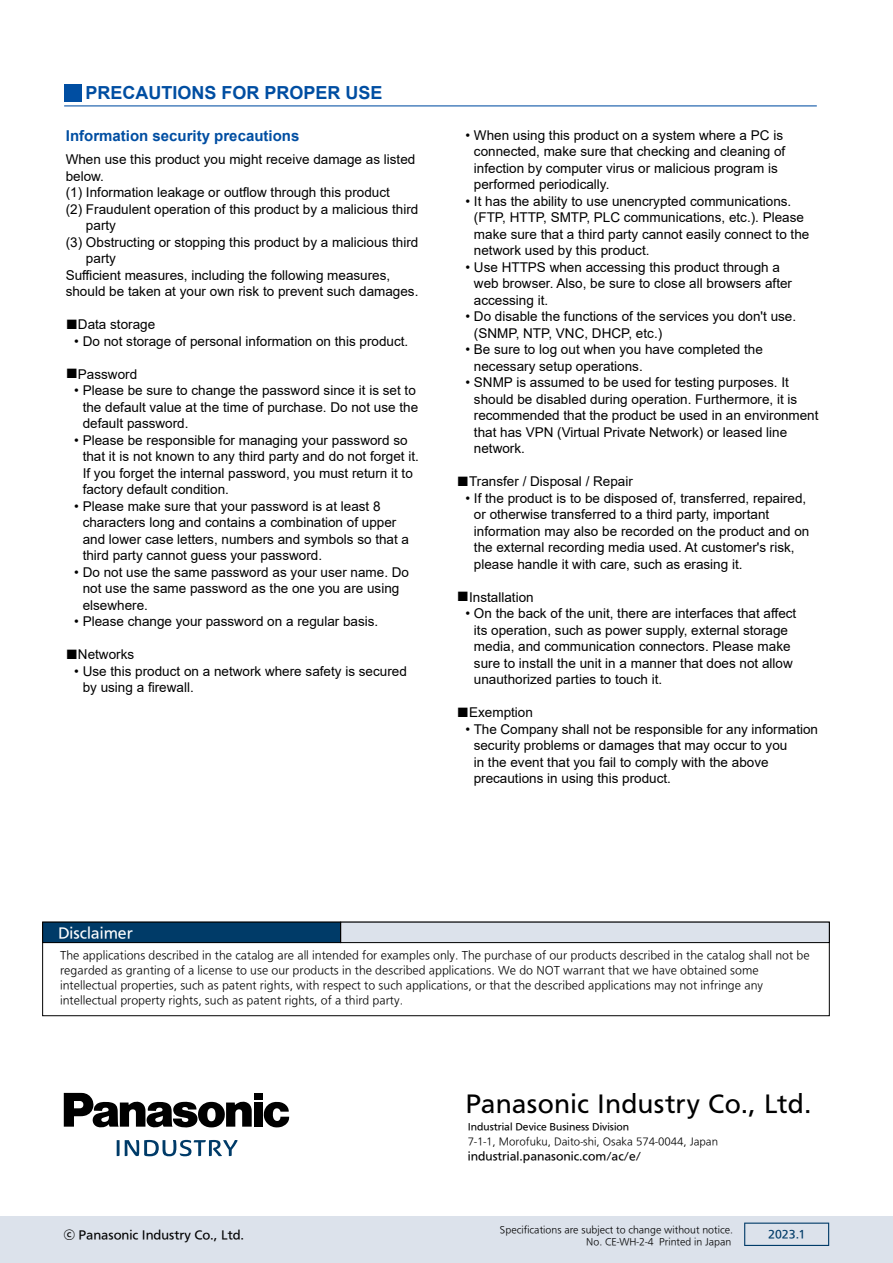
<style>
.page{position:relative;width:893px;height:1263px;background:#fff}
.page>*{position:absolute;margin:0;border:0;box-sizing:border-box;transform-origin:0 0}
.t1{font:22.8px "PUD Go Dp M";letter-spacing:.015em;color:#000}
.t2{font:700 18px "Arial";color:#004ea2}
.t3{font:700 15px "Arial";color:#004ea2}
.t4{font:13.8px "PUD Go Dp M";color:#fff}
.t5{font:13.5px/16.5px "Arial";color:#000}
.t6{font:11.25px "PUD Go Dp M";color:#000}
.t7{font:10.5px/15px "PUD Go Dp R";color:#000}
.t8{font:10.5px "PUD Go Dp M";color:#000}
.t9{font:10.5px "PUD Go Dp M";color:#003b68}
.t10{font:9.75px "PUD Go Dp R";color:#000}
.t11{font:9px "PUD Go Dp R";color:#000}
.t12{font:9px "PUD Go Dp M";color:#000}
.s1{font-size:20.25px}
</style>
<div class="page">
<div style="left:42px;top:922px;width:787px;height:94px;border:1px solid #000"></div>
<div style="left:341px;top:922px;width:488px;height:20px;background:#dce2eb"></div>
<div style="left:340px;top:922px;width:489px;height:21px;border:1px solid #000"></div>
<div style="left:43px;top:922px;width:298px;height:20px;background:#003b68"></div>
<div style="left:42px;top:922px;width:299px;height:21px;border:1px solid #000"></div>
<svg style="left:340px;top:922px;width:1px;height:20px"></svg>
<div style="left:0;top:1216px;width:893px;height:47px;background:#dce2eb"></div>
<svg style="left:264px;top:1102px;width:25px;height:25px"></svg>
<div style="left:254px;top:1093px;width:9px;height:6px;background:#000"></div>
<div style="left:254px;top:1102px;width:9px;height:25px;background:#000"></div>
<svg style="left:64px;top:1093px;width:188px;height:35px"></svg>
<svg style="left:117px;top:1140px;width:121px;height:16px"></svg>
<svg style="left:744px;top:1222px;width:85px;height:24px"></svg>
<hr style="left:64px;top:105px;width:753px;height:1px;background:#004ea2">
<svg style="left:64px;top:84px;width:18px;height:18px"></svg>
<div style="left:64px;top:84px;width:17px;height:17px;background:#004ea2"></div>
<h2 class="t2" style="left:85px;top:80px;width:299px">PRECAUTIONS FOR PROPER USE</h2>
<p class="t3" style="left:66px;top:125px;width:235px">Information security precautions</p>
<p class="t5" style="left:66px;top:151px;width:351px">When use this product you might receive damage as listed</p>
<p class="t5" style="left:66px;top:167px;width:40px">below.</p>
<p class="t5" style="left:66px;top:184px;width:326px">(1) Information leakage or outflow through this product</p>
<p class="t5" style="left:66px;top:200px;width:354px">(2) Fraudulent operation of this product by a malicious third</p>
<p class="t5" style="left:86px;top:217px;width:32px">party</p>
<p class="t5" style="left:66px;top:233px;width:354px">(3) Obstructing or stopping this product by a malicious third</p>
<p class="t5" style="left:86px;top:250px;width:32px">party</p>
<p class="t5" style="left:66px;top:266px;width:326px">Sufficient measures, including the following measures,</p>
<p class="t5" style="left:66px;top:283px;width:354px">should be taken at your own risk to prevent such damages.</p>
<p class="t5" style="left:66px;top:316px;width:91px"><span class="s1">■</span>Data storage</p>
<p class="t5" style="left:74px;top:332px;width:336px">• Do not storage of personal information on this product.</p>
<p class="t5" style="left:66px;top:366px;width:73px"><span class="s1">■</span>Password</p>
<p class="t5" style="left:83px;top:382px;width:337px;text-indent:-8px">• Please be sure to change the password since it is set to the default value at the time of purchase. Do not use the default password.</p>
<p class="t5" style="left:83px;top:431px;width:338px;text-indent:-8px">• Please be responsible for managing your password so that it is not known to any third party and do not forget it.<br>If you forget the internal password, you must return it to factory default condition.</p>
<p class="t5" style="left:83px;top:497px;width:328px;text-indent:-8px">• Please make sure that your password is at least 8 characters long and contains a combination of upper and lower case letters, numbers and symbols so that a third party cannot guess your password.</p>
<p class="t5" style="left:83px;top:563px;width:328px;text-indent:-8px">• Do not use the same password as your user name. Do not use the same password as the one you are using elsewhere.</p>
<p class="t5" style="left:74px;top:613px;width:306px">• Please change your password on a regular basis.</p>
<p class="t5" style="left:66px;top:646px;width:70px"><span class="s1">■</span>Networks</p>
<p class="t5" style="left:83px;top:662px;width:326px;text-indent:-8px">• Use this product on a network where safety is secured by using a firewall.</p>
<p class="t5" style="left:474px;top:127px;width:313px;text-indent:-8px">• When using this product on a system where a PC is connected, make sure that checking and cleaning of infection by computer virus or malicious program is performed periodically.</p>
<p class="t5" style="left:474px;top:193px;width:337px;text-indent:-8px">• It has the ability to use unencrypted communications. (FTP, HTTP, SMTP, PLC communications, etc.). Please make sure that a third party cannot easily connect to the network used by this product.</p>
<p class="t5" style="left:474px;top:259px;width:320px;text-indent:-8px">• Use HTTPS when accessing this product through a web browser. Also, be sure to close all browsers after accessing it.</p>
<p class="t5" style="left:474px;top:308px;width:324px;text-indent:-8px">• Do disable the functions of the services you don't use. (SNMP, NTP, VNC, DHCP, etc.)</p>
<p class="t5" style="left:474px;top:341px;width:290px;text-indent:-8px">• Be sure to log out when you have completed the necessary setup operations.</p>
<p class="t5" style="left:474px;top:374px;width:346px;text-indent:-8px">• SNMP is assumed to be used for testing purposes. It should be disabled during operation. Furthermore, it is recommended that the product be used in an environment that has VPN (Virtual Private Network) or leased line network.</p>
<p class="t5" style="left:457px;top:473px;width:178px"><span class="s1">■</span>Transfer / Disposal / Repair</p>
<p class="t5" style="left:474px;top:490px;width:337px;text-indent:-8px">• If the product is to be disposed of, transferred, repaired, or otherwise transferred to a third party, important information may also be recorded on the product and on the external recording media used. At customer's risk, please handle it with care, such as erasing it.</p>
<p class="t5" style="left:457px;top:589px;width:78px"><span class="s1">■</span>Installation</p>
<p class="t5" style="left:474px;top:605px;width:324px;text-indent:-8px">• On the back of the unit, there are interfaces that affect its operation, such as power supply, external storage media, and communication connectors. Please make sure to install the unit in a manner that does not allow unauthorized parties to touch it.</p>
<p class="t5" style="left:457px;top:704px;width:78px"><span class="s1">■</span>Exemption</p>
<p class="t5" style="left:474px;top:721px;width:346px;text-indent:-8px">• The Company shall not be responsible for any information security problems or damages that may occur to you<br>in the event that you fail to comply with the above precautions in using this product.</p>
<p class="t4" style="left:58px;top:922px;width:76px">Disclaimer</p>
<p class="t7" style="left:60px;top:948px;width:751px">The applications described in the catalog are all intended for examples only. The purchase of our products described in the catalog shall not be regarded as granting of a license to use our products in the described applications. We do NOT warrant that we have obtained some intellectual properties, such as patent rights, with respect to such applications, or that the described applications may not infringe any intellectual property rights, such as patent rights, of a third party.</p>
<h1 class="t1" style="left:465px;top:1086px;width:348px">Panasonic Industry Co., Ltd.</h1>
<p class="t6" style="left:64px;top:1226px;width:182px">ⓒ Panasonic Industry Co., Ltd.</p>
<p class="t12" style="left:468px;top:1120px;width:163px">Industrial Device Business Division</p>
<p class="t10" style="left:468px;top:1135px;width:252px">7-1-1, Morofuku, Daito-shi, Osaka 574-0044, Japan</p>
<p class="t8" style="left:468px;top:1148px;width:175px">industrial.panasonic.com/ac/e/</p>
<p class="t11" style="left:500px;top:1224px;width:235px">Specifications are subject to change without notice.</p>
<p class="t9" style="left:768px;top:1226px;width:39px">2023.1</p>
<p class="t11" style="left:586px;top:1236px;width:147px">No. CE-WH-2-4 Printed in Japan</p>
</div>
